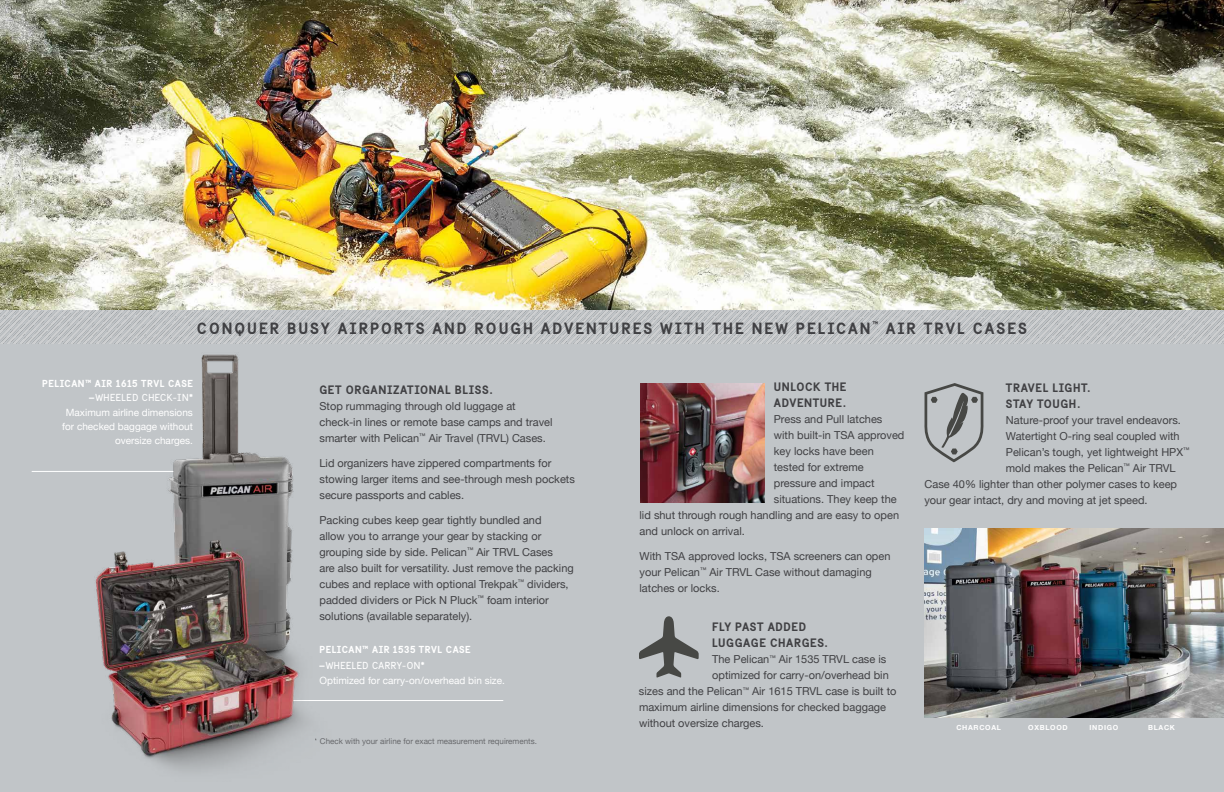
<style>
.page{position:relative;width:1224px;height:792px;background:#fff}
.page>*{position:absolute;margin:0;border:0;box-sizing:border-box;transform-origin:0 0}
.t1{font:700 16px "Sweden Sans";letter-spacing:.125em;color:#404043}
.t2{font:700 12px/16px "Sweden Sans";letter-spacing:.05em;color:#404043}
.t3{font:11px/16px "Helvetica Neue";color:#404043}
.t4{font:10px/14px "Helvetica Neue";color:#fff;text-align:right}
.t5{font:700 10px/16px "Sweden Sans";letter-spacing:.05em;color:#fff}
.t6{font:8px "Helvetica Neue";color:#404043}
.t7{font:700 7px "Helvetica Neue";letter-spacing:.1em;color:#fff}
.s1{font-weight:400}
</style>
<div class="page">
<div style="left:612px;top:0;width:612px;height:792px;background:#c1c5c8"></div>
<div style="left:0;top:0;width:612px;height:792px;background:#c1c5c8"></div>
<img style="left:0;top:0;width:1224px;height:344px">
<img style="left:640px;top:383px;width:125px;height:120px">
<img style="left:924px;top:528px;width:300px;height:189px">
<svg style="left:924px;top:383px;width:60px;height:79px"></svg>
<svg style="left:639px;top:616px;width:60px;height:62px"></svg>
<hr style="left:32px;top:471px;width:180px;height:1px;background:#fff">
<hr style="left:292px;top:700px;width:211px;height:1px;background:#fff">
<img style="left:59px;top:317px;width:329px;height:454px">
<h1 class="t1" style="left:197px;top:318px;width:832px">CONQUER BUSY AIRPORTS AND ROUGH ADVENTURES WITH THE NEW PELICAN<sup>™</sup> AIR TRVL CASES</h1>
<p class="t5" style="left:42px;top:376px;width:152px;line-height:14px;text-align:right">PELICAN™ AIR 1615 TRVL CASE –<span class="s1">WHEELED CHECK-IN</span>*</p>
<p class="t4" style="left:62px;top:404px;width:132px">Maximum airline dimensions for checked baggage without oversize charges.</p>
<p class="t2" style="left:320px;top:381px;width:175px">GET ORGANIZATIONAL BLISS.</p>
<p class="t3" style="left:320px;top:397px;width:235px">Stop rummaging through old luggage at check-in lines or remote base camps and travel smarter with Pelican<sup>™</sup> Air Travel (TRVL) Cases.</p>
<p class="t3" style="left:320px;top:454px;width:257px">Lid organizers have zippered compartments for stowing larger items and see-through mesh pockets secure passports and cables.</p>
<p class="t3" style="left:319px;top:511px;width:256px">Packing cubes keep gear tightly bundled and<br>allow you to arrange your gear by stacking or grouping side by side. Pelican<sup>™</sup> Air TRVL Cases<br>are also built for versatility. Just remove the packing cubes and replace with optional Trekpak<sup>™</sup> dividers, padded dividers or Pick N Pluck<sup>™</sup> foam interior solutions (available separately).</p>
<p class="t5" style="left:320px;top:641px;width:153px">PELICAN™ AIR 1535 TRVL CASE –<span class="s1">WHEELED CARRY-ON</span>*</p>
<p class="t4" style="left:320px;top:673px;width:187px">Optimized for carry-on/overhead bin size.</p>
<p class="t6" style="left:315px;top:734px;width:223px">* Check with your airline for exact measurement requirements.</p>
<p class="t2" style="left:774px;top:378px;width:74px">UNLOCK THE<br>ADVENTURE.</p>
<p class="t3" style="left:774px;top:410px;width:110px">Press and Pull latches</p>
<p class="t3" style="left:774px;top:426px;width:132px">with built-in TSA approved</p>
<p class="t3" style="left:774px;top:442px;width:102px">key locks have been</p>
<p class="t3" style="left:774px;top:458px;width:91px">tested for extreme</p>
<p class="t3" style="left:774px;top:474px;width:102px">pressure and impact</p>
<p class="t3" style="left:774px;top:490px;width:124px">situations. They keep the</p>
<p class="t3" style="left:640px;top:506px;width:261px">lid shut through rough handling and are easy to open</p>
<p class="t3" style="left:640px;top:522px;width:107px">and unlock on arrival.</p>
<p class="t3" style="left:640px;top:547px;width:253px">With TSA approved locks, TSA screeners can open your Pelican<sup>™</sup> Air TRVL Case without damaging latches or locks.</p>
<p class="t2" style="left:712px;top:619px;width:117px">FLY PAST ADDED<br>LUGGAGE CHARGES.</p>
<p class="t3" style="left:712px;top:651px;width:176px">The Pelican<sup>™</sup> Air 1535 TRVL case is</p>
<p class="t3" style="left:712px;top:667px;width:178px">optimized for carry-on/overhead bin</p>
<p class="t3" style="left:639px;top:683px;width:259px">sizes and the Pelican<sup>™</sup> Air 1615 TRVL case is built to</p>
<p class="t3" style="left:639px;top:699px;width:249px">maximum airline dimensions for checked baggage</p>
<p class="t3" style="left:639px;top:715px;width:126px">without oversize charges.</p>
<p class="t2" style="left:1006px;top:380px;width:86px">TRAVEL LIGHT.<br>STAY TOUGH.</p>
<p class="t3" style="left:1006px;top:411px;width:176px">Nature-proof your travel endeavors.</p>
<p class="t3" style="left:1006px;top:427px;width:175px">Watertight O-ring seal coupled with</p>
<p class="t3" style="left:1006px;top:443px;width:185px">Pelican’s tough, yet lightweight HPX<sup>™</sup></p>
<p class="t3" style="left:1006px;top:459px;width:171px">mold makes the Pelican<sup>™</sup> Air TRVL</p>
<p class="t3" style="left:924px;top:475px;width:254px">Case 40% lighter than other polymer cases to keep</p>
<p class="t3" style="left:924px;top:491px;width:225px">your gear intact, dry and moving at jet speed.</p>
<p class="t7" style="left:956px;top:721px;width:46px">CHARCOAL</p>
<p class="t7" style="left:1028px;top:721px;width:41px">OXBLOOD</p>
<p class="t7" style="left:1090px;top:721px;width:30px">INDIGO</p>
<p class="t7" style="left:1148px;top:721px;width:28px">BLACK</p>
</div>
